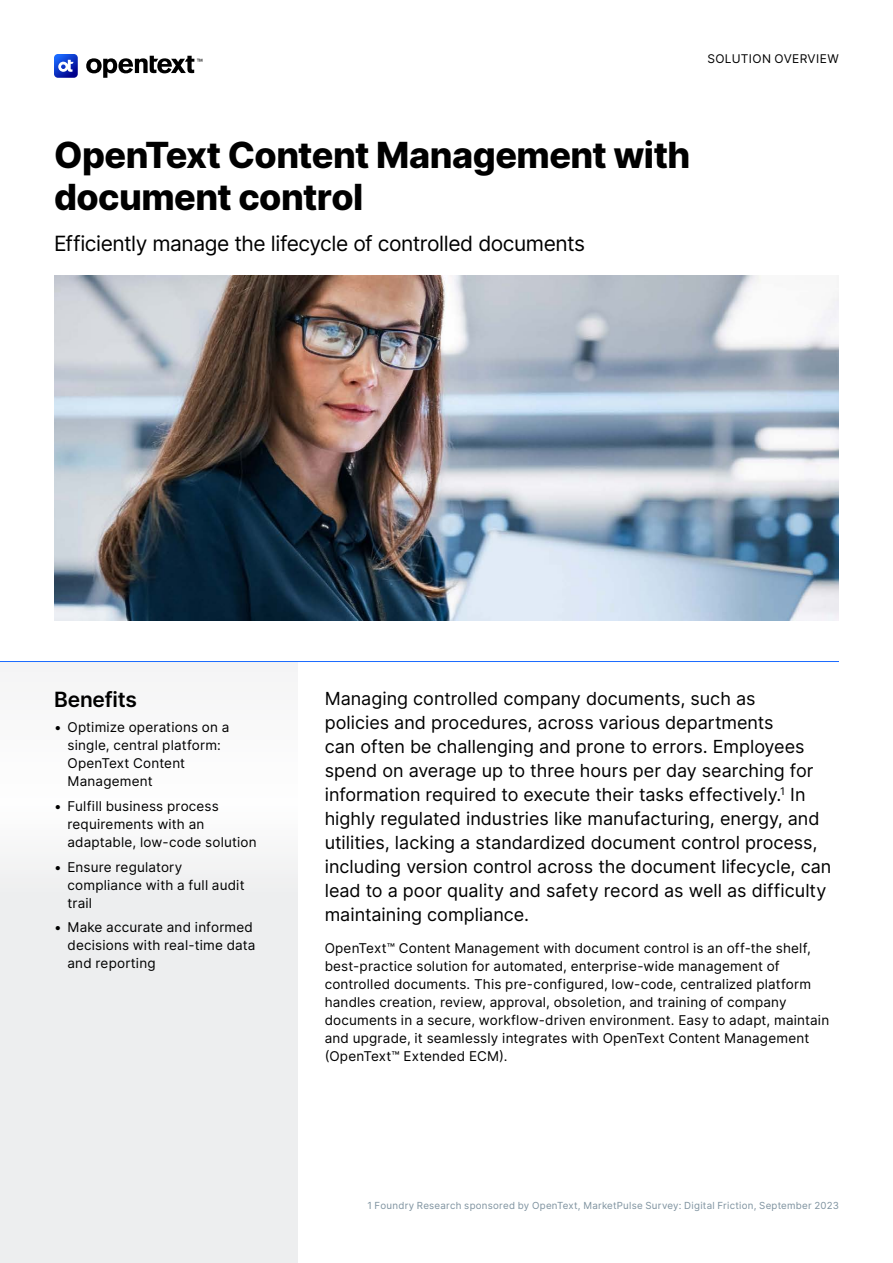
<style>
.page{position:relative;width:893px;height:1263px;background:#fff}
.page>*{position:absolute;margin:0;border:0;box-sizing:border-box;transform-origin:0 0}
.H1_Title{font:800 36px/42px "Inter";letter-spacing:-.015em;color:#000}
.Subhead{font:21px "Inter";letter-spacing:-.02em;color:#000}
.H2_Heading{font:600 21px "Inter";letter-spacing:-.01em;color:#000}
.Intro{font:18px/24px "Inter";color:#000}
.Body{font:13.5px/18px "Inter";letter-spacing:.015em;color:#000}
.t1{font:12px "Inter";letter-spacing:.03em;color:#000}
.t2{font:9.75px "Inter";letter-spacing:.025em;color:#7e929f}
</style>
<div class="page">
<svg style="left:86px;top:56px;width:116px;height:22px"></svg>
<svg style="left:54px;top:54px;width:24px;height:24px"></svg>
<svg style="left:0;top:662px;width:298px;height:601px"></svg>
<hr style="left:0;top:661px;width:839px;height:1px;background:#1a6aff">
<img style="left:54px;top:275px;width:785px;height:346px">
<p class="t1" style="left:707px;top:50px;width:133px">SOLUTION OVERVIEW</p>
<h1 class="H1_Title" style="left:54px;top:133px;width:638px">OpenText Content Management with document control</h1>
<p class="Subhead" style="left:54px;top:228px;width:533px">Efficiently manage the lifecycle of controlled documents</p>
<h2 class="H2_Heading" style="left:54px;top:684px;width:84px">Benefits</h2>
<p class="Body" style="left:68px;top:718px;width:163px;text-indent:-14px">• Optimize operations on a single, central platform:<br>OpenText Content<br>Management</p>
<p class="Body" style="left:68px;top:797px;width:191px;text-indent:-14px">• Fulfill business process requirements with an adaptable, low-code solution</p>
<p class="Body" style="left:68px;top:857px;width:179px;text-indent:-14px">• Ensure regulatory compliance with a full audit trail</p>
<p class="Body" style="left:68px;top:918px;width:190px;text-indent:-14px">• Make accurate and informed decisions with real-time data and reporting</p>
<p class="Intro" style="left:325px;top:686px;width:508px">Managing controlled company documents, such as<br>policies and procedures, across various departments<br>can often be challenging and prone to errors. Employees spend on average up to three hours per day searching for information required to execute their tasks effectively.<sup>1</sup> In highly regulated industries like manufacturing, energy, and utilities, lacking a standardized document control process, including version control across the document lifecycle, can lead to a poor quality and safety record as well as difficulty maintaining compliance.</p>
<p class="Body" style="left:325px;top:938px;width:506px">OpenText™ Content Management with document control is an off-the shelf, best-practice solution for automated, enterprise-wide management of controlled documents. This pre-configured, low-code, centralized platform handles creation, review, approval, obsoletion, and training of company documents in a secure, workflow-driven environment. Easy to adapt, maintain and upgrade, it seamlessly integrates with OpenText Content Management (OpenText™ Extended ECM).</p>
<p class="t2" style="left:367px;top:1198px;width:473px">1 Foundry Research sponsored by OpenText, MarketPulse Survey: Digital Friction, September 2023</p>
</div>
